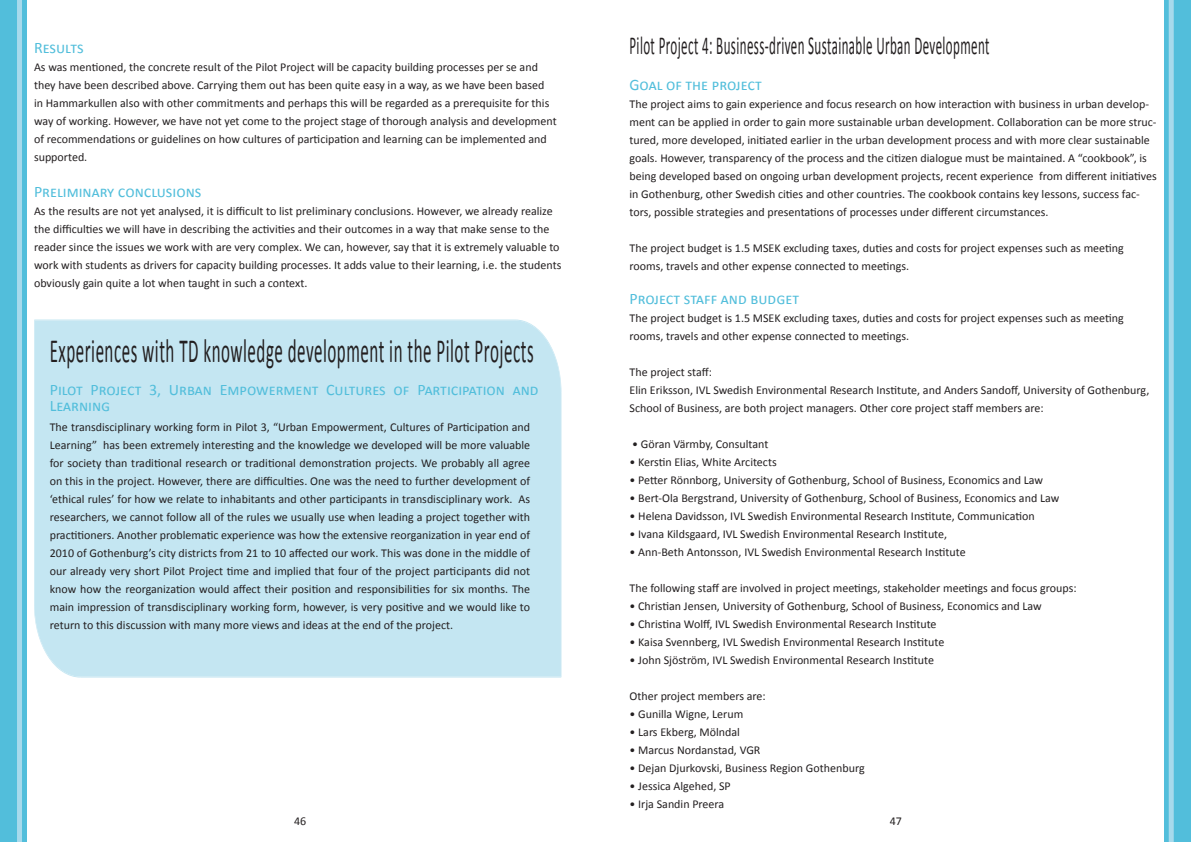
<style>
.page{position:relative;width:1191px;height:842px;background:#fff}
.page>*{position:absolute;margin:0;border:0;box-sizing:border-box;transform-origin:0 0}
.Brödtext{font:34px "Calibri";letter-spacing:.03em;color:#231f20;scale:.5 1}
.Brödtext-2{font:26px "Calibri";letter-spacing:.03em;color:#231f20;scale:.5 1}
.Brödtext-3{font:16px/16px "Calibri";color:#52bedb}
.Brödtext-4{font:12px/18px "Calibri";color:#231f20}
</style>
<div class="page">
<div style="left:0;top:0;width:27px;height:842px;background:#52bedb"></div>
<div style="left:17px;top:0;width:5px;height:842px;background:#a7daec"></div>
<div style="left:1164px;top:0;width:27px;height:842px;background:#52bedb"></div>
<div style="left:1168px;top:0;width:5px;height:842px;background:#a7daec"></div>
<div style="left:34px;top:319px;width:528px;height:359px;background:#c4e6f2"></div>
<p class="Brödtext-3" style="left:34px;top:38px;width:51px">Results</p>
<p class="Brödtext-4" style="left:34px;top:57px;width:524px">As was mentioned, the concrete result of the Pilot Project will be capacity building processes per se and they have been described above. Carrying them out has been quite easy in a way, as we have been based<br>in Hammarkullen also with other commitments and perhaps this will be regarded as a prerequisite for this way of working. However, we have not yet come to the project stage of thorough analysis and development of recommendations or guidelines on how cultures of participation and learning can be implemented and supported.</p>
<p class="Brödtext-3" style="left:34px;top:182px;width:169px">Preliminary conclusions</p>
<p class="Brödtext-4" style="left:34px;top:201px;width:529px">As the results are not yet analysed, it is difficult to list preliminary conclusions. However, we already realize the difficulties we will have in describing the activities and their outcomes in a way that make sense to the reader since the issues we work with are very complex. We can, however, say that it is extremely valuable to work with students as drivers for capacity building processes. It adds value to their learning, i.e. the students obviously gain quite a lot when taught in such a context.</p>
<p class="Brödtext" style="left:50px;top:330px;width:969px">Experiences with TD knowledge development in the Pilot Projects</p>
<p class="Brödtext-3" style="left:50px;top:380px;width:490px">Pilot Project 3, Urban Empowerment Cultures of Participation and<br>Learning</p>
<p class="Brödtext-4" style="left:50px;top:418px;width:482px;text-align:justify">The transdisciplinary working form in Pilot 3, “Urban Empowerment, Cultures of Participation and Learning” has been extremely interesting and the knowledge we developed will be more valuable for society than traditional research or traditional demonstration projects. We probably all agree on this in the project. However, there are difficulties. One was the need to further development of ‘ethical rules’ for how we relate to inhabitants and other participants in transdisciplinary work. As researchers, we cannot follow all of the rules we usually use when leading a project together with practitioners. Another problematic experience was how the extensive reorganization in year end of 2010 of Gothenburg’s city districts from 21 to 10 affected our work. This was done in the middle of our already very short Pilot Project time and implied that four of the project participants did not know how the reorganization would affect their position and responsibilities for six months. The main impression of transdisciplinary working form, however, is very positive and we would like to return to this discussion with many more views and ideas at the end of the project.</p>
<p class="Brödtext-2" style="left:629px;top:29px;width:721px">Pilot Project 4: Business-driven Sustainable Urban Development</p>
<p class="Brödtext-3" style="left:629px;top:75px;width:134px">Goal of the project</p>
<p class="Brödtext-4" style="left:629px;top:94px;width:529px">The project aims to gain experience and focus research on how interaction with business in urban develop&shy;ment can be applied in order to gain more sustainable urban development. Collaboration can be more struc&shy;tured, more developed, initiated earlier in the urban development process and with more clear sustainable goals. However, transparency of the process and the citizen dialogue must be maintained. A “cookbook”, is being developed based on ongoing urban development projects, recent experience from different initiatives in Gothenburg, other Swedish cities and other countries. The cookbook contains key lessons, success fac&shy;tors, possible strategies and presentations of processes under different circumstances.</p>
<p class="Brödtext-4" style="left:629px;top:238px;width:496px">The project budget is 1.5 MSEK excluding taxes, duties and costs for project expenses such as meeting rooms, travels and other expense connected to meetings.</p>
<p class="Brödtext-3" style="left:629px;top:289px;width:171px">Project staff and budget</p>
<p class="Brödtext-4" style="left:629px;top:308px;width:496px">The project budget is 1.5 MSEK excluding taxes, duties and costs for project expenses such as meeting rooms, travels and other expense connected to meetings.</p>
<p class="Brödtext-4" style="left:629px;top:362px;width:84px">The project staff:</p>
<p class="Brödtext-4" style="left:629px;top:380px;width:521px">Elin Eriksson, IVL Swedish Environmental Research Institute, and Anders Sandoff, University of Gothenburg,<br>School of Business, are both project managers. Other core project staff members are:</p>
<p class="Brödtext-4" style="left:632px;top:434px;width:138px">• Göran Värmby, Consultant</p>
<p class="Brödtext-4" style="left:629px;top:452px;width:149px">• Kerstin Elias, White Arcitects</p>
<p class="Brödtext-4" style="left:629px;top:470px;width:415px">• Petter Rönnborg, University of Gothenburg, School of Business, Economics and Law</p>
<p class="Brödtext-4" style="left:629px;top:488px;width:431px">• Bert-Ola Bergstrand, University of Gothenburg, School of Business, Economics and Law</p>
<p class="Brödtext-4" style="left:629px;top:506px;width:407px">• Helena Davidsson, IVL Swedish Environmental Research Institute, Communication</p>
<p class="Brödtext-4" style="left:629px;top:524px;width:319px">• Ivana Kildsgaard, IVL Swedish Environmental Research Institute,</p>
<p class="Brödtext-4" style="left:629px;top:542px;width:338px">• Ann-Beth Antonsson, IVL Swedish Environmental Research Institute</p>
<p class="Brödtext-4" style="left:629px;top:578px;width:449px">The following staff are involved in project meetings, stakeholder meetings and focus groups:</p>
<p class="Brödtext-4" style="left:629px;top:596px;width:414px">• Christian Jensen, University of Gothenburg, School of Business, Economics and Law</p>
<p class="Brödtext-4" style="left:629px;top:614px;width:308px">• Christina Wolff, IVL Swedish Environmental Research Institute</p>
<p class="Brödtext-4" style="left:629px;top:632px;width:316px">• Kaisa Svennberg, IVL Swedish Environmental Research Institute</p>
<p class="Brödtext-4" style="left:629px;top:650px;width:306px">• John Sjöström, IVL Swedish Environmental Research Institute</p>
<p class="Brödtext-4" style="left:629px;top:686px;width:138px">Other project members are:</p>
<p class="Brödtext-4" style="left:629px;top:704px;width:115px">• Gunilla Wigne, Lerum</p>
<p class="Brödtext-4" style="left:629px;top:722px;width:112px">• Lars Ekberg, Mölndal</p>
<p class="Brödtext-4" style="left:629px;top:740px;width:132px">• Marcus Nordanstad, VGR</p>
<p class="Brödtext-4" style="left:629px;top:758px;width:237px">• Dejan Djurkovski, Business Region Gothenburg</p>
<p class="Brödtext-4" style="left:629px;top:776px;width:103px">• Jessica Algehed, SP</p>
<p class="Brödtext-4" style="left:629px;top:794px;width:96px">• Irja Sandin Preera</p>
<p class="Brödtext-4" style="left:294px;top:811px;width:14px">46</p>
<p class="Brödtext-4" style="left:889px;top:811px;width:14px">47</p>
</div>
